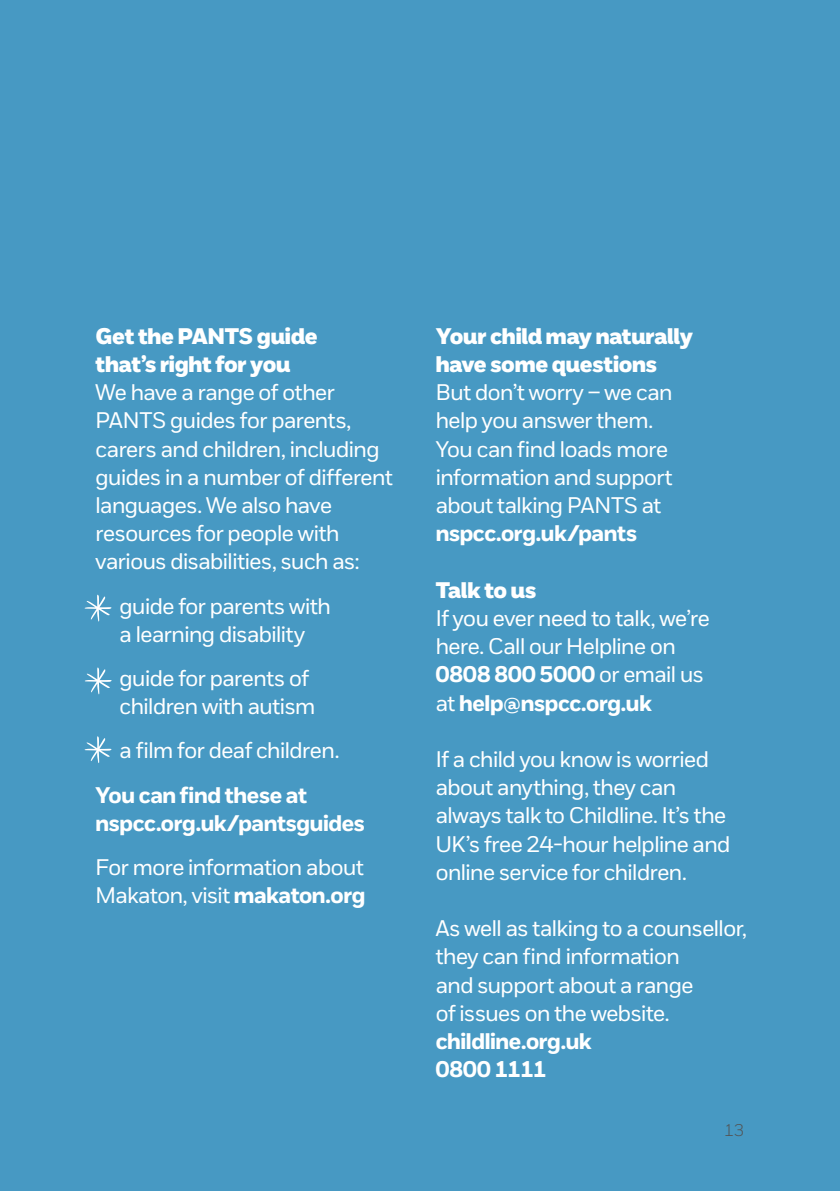
<style>
.page{position:relative;width:840px;height:1191px;background:#fff}
.page>*{position:absolute;margin:0;border:0;box-sizing:border-box;transform-origin:0 0}
.t1{font:22.6px/28.2px "NSPCC";letter-spacing:-.02em;color:#fff}
.t2{font:700 22.6px/28.2px "NSPCC";letter-spacing:-.015em;color:#fff}
.t3{font:22.6px/28.2px "NSPCC Headline";letter-spacing:-.01em;color:#fff}
.t4{font:300 17px "NSPCC";color:#525455}
.s1{font-weight:700}
</style>
<div class="page">
<div style="left:0;top:0;width:839px;height:1191px;background:#4799c3"></div>
<svg style="left:85px;top:594px;width:26px;height:27px"></svg>
<svg style="left:85px;top:667px;width:26px;height:27px"></svg>
<svg style="left:85px;top:736px;width:26px;height:27px"></svg>
<p class="t3" style="left:95px;top:322px;width:223px">Get the PANTS guide that’s right for you</p>
<p class="t1" style="left:95px;top:378px;width:298px">We have a range of other<br>PANTS guides for parents, carers and children, including guides in a number of different languages. We also have resources for people with various disabilities, such as:</p>
<p class="t1" style="left:119px;top:591px;width:213px">guide for parents with a learning disability</p>
<p class="t1" style="left:119px;top:664px;width:197px">guide for parents of children with autism</p>
<p class="t1" style="left:119px;top:736px;width:221px">a film for deaf children.</p>
<p class="t2" style="left:95px;top:780px;width:271px">You can find these at nspcc.org.uk/pantsguides</p>
<p class="t1" style="left:95px;top:853px;width:271px">For more information about<br>Makaton, visit <span class="s1">makaton.org</span></p>
<p class="t3" style="left:435px;top:322px;width:258px">Your child may naturally have some questions</p>
<p class="t1" style="left:435px;top:378px;width:238px">But don’t worry – we can help you answer them.<br>You can find loads more information and support about talking PANTS at</p>
<p class="t2" style="left:435px;top:519px;width:203px">nspcc.org.uk/pants</p>
<p class="t3" style="left:435px;top:575px;width:102px">Talk to us</p>
<p class="t1" style="left:435px;top:603px;width:275px">If you ever need to talk, we’re here. Call our Helpline on<br><span class="s1">0808 800 5000</span> or email us at <span class="s1">help@nspcc.org.uk</span></p>
<p class="t1" style="left:435px;top:744px;width:296px">If a child you know is worried about anything, they can always talk to Childline. It’s the<br>UK’s free 24-hour helpline and online service for children.</p>
<p class="t1" style="left:435px;top:914px;width:312px">As well as talking to a counsellor, they can find information<br>and support about a range<br>of issues on the website.</p>
<p class="t2" style="left:435px;top:1027px;width:157px">childline.org.uk<br>0800 1111</p>
<p class="t4" style="left:723px;top:1119px;width:22px">13</p>
</div>
